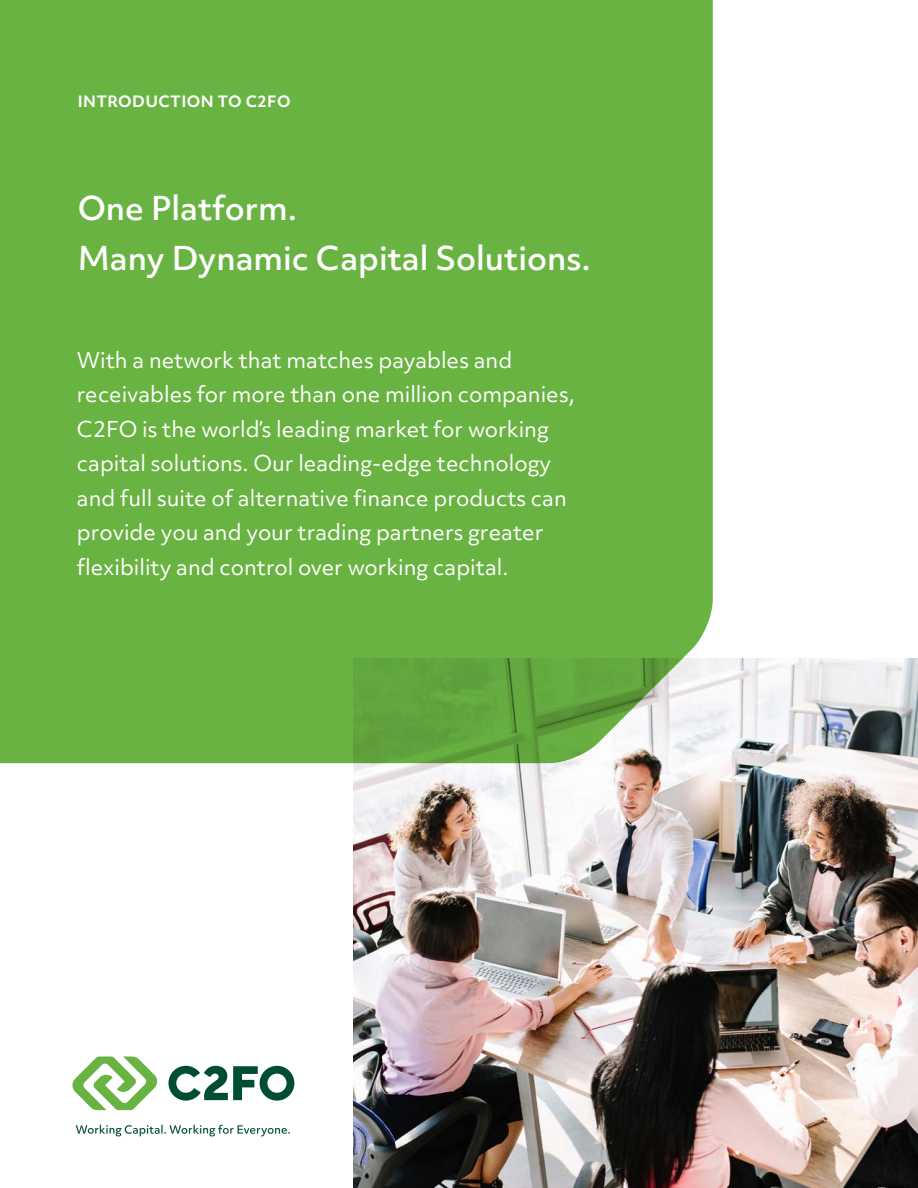
<style>
.page{position:relative;width:918px;height:1188px;background:#fff}
.page>*{position:absolute;margin:0;border:0;box-sizing:border-box;transform-origin:0 0}
.Eyebrow_WHT{font:500 31.5px/49.5px "Objektiv Mk 3";color:#fff}
.Eyebrow_WHT-2{font:21px/34.5px "Objektiv Mk 3";color:#fff}
.Eyebrow_WHT-3{font:700 15px "Objektiv Mk 3";letter-spacing:.025em;color:#fff}
</style>
<div class="page">
<div style="left:0;top:0;width:713px;height:763px;background:#69b342"></div>
<img style="left:353px;top:659px;width:565px;height:529px">
<svg style="left:168px;top:1066px;width:126px;height:35px"></svg>
<svg style="left:72px;top:1057px;width:86px;height:53px"></svg>
<svg style="left:76px;top:1125px;width:214px;height:11px"></svg>
<p class="Eyebrow_WHT-3" style="left:78px;top:91px;width:214px">INTRODUCTION TO C2FO</p>
<p class="Eyebrow_WHT" style="left:78px;top:183px;width:515px">One Platform.<br>Many Dynamic Capital Solutions.</p>
<p class="Eyebrow_WHT-2" style="left:77px;top:342px;width:499px">With a network that matches payables and receivables for more than one million companies, C2FO is the world’s leading market for working capital solutions. Our leading-edge technology and full suite of alternative finance products can provide you and your trading partners greater flexibility and control over working capital.</p>
</div>
